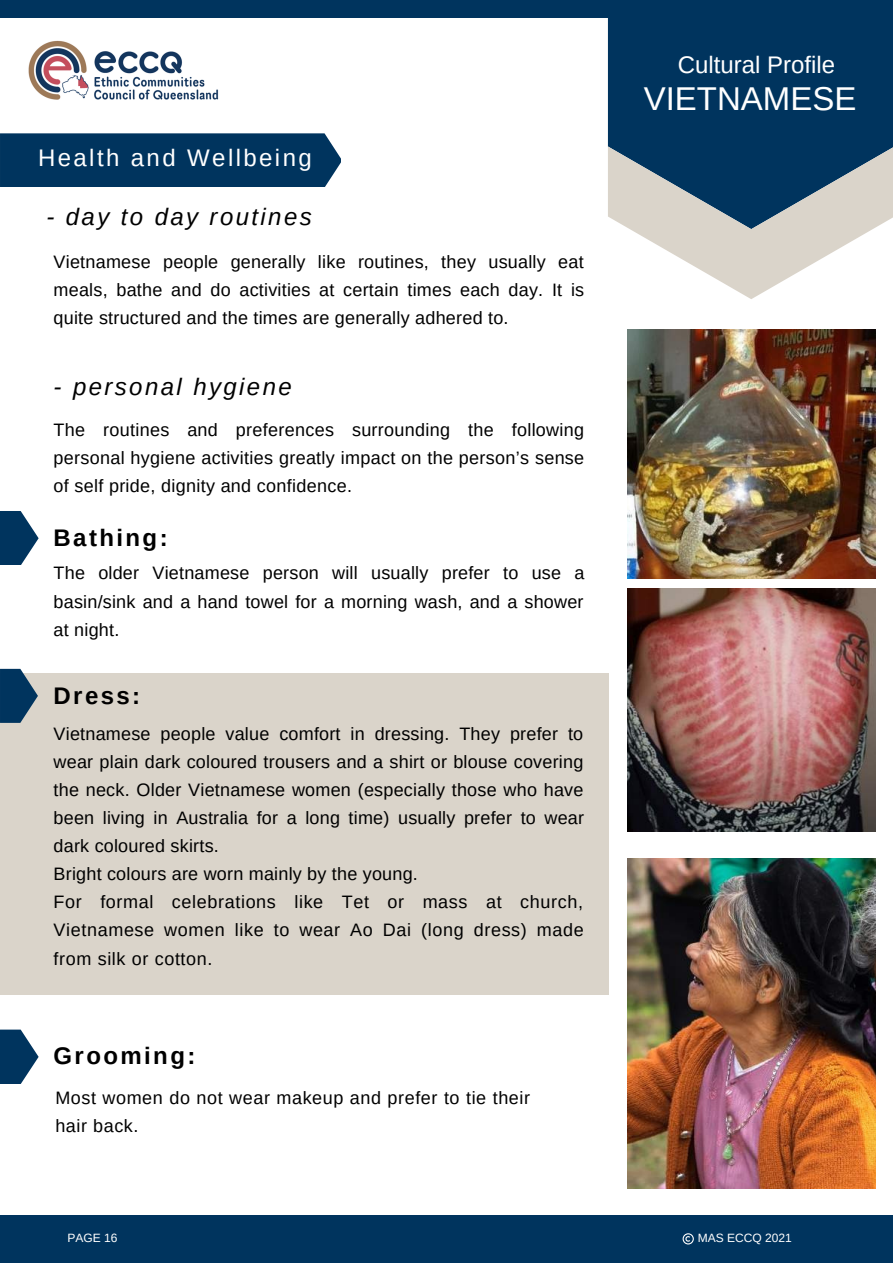
<style>
.page{position:relative;width:893px;height:1264px;background:#fff}
.page>*{position:absolute;margin:0;border:0;box-sizing:border-box;transform-origin:0 0}
.t1{font:33px "Arimo";color:#fff}
.t2{font:italic 24px "Arimo";letter-spacing:.1em;color:#000}
.t3{font:700 24px "Arimo";letter-spacing:.1em;color:#000}
.t4{font:24px "Arimo";letter-spacing:.1em;color:#fff}
.t5{font:24px "Arimo";color:#fff}
.t6{font:18px/28px "Arimo";letter-spacing:.01em;color:#000;text-align:justify}
.t7{font:18px/28px "Arimo";letter-spacing:.03em;color:#000}
.t8{font:12px "Arimo";color:#fff}
</style>
<div class="page">
<div style="left:0;top:1214px;width:892px;height:48px;background:#00345e"></div>
<div style="left:608px;top:18px;width:284px;height:128px;background:#00345e"></div>
<svg style="left:608px;top:146px;width:284px;height:153px"></svg>
<svg style="left:0;top:511px;width:38px;height:53px"></svg>
<svg style="left:0;top:1029px;width:38px;height:54px"></svg>
<div style="left:0;top:673px;width:608px;height:321px;background:#dad4ca"></div>
<svg style="left:0;top:669px;width:38px;height:54px"></svg>
<div style="left:0;top:133px;width:341px;height:54px;background:#00345e"></div>
<div style="left:0;top:0;width:892px;height:18px;background:#00345e"></div>
<svg style="left:682px;top:1233px;width:11px;height:11px"></svg>
<img style="left:627px;top:330px;width:248px;height:248px">
<img style="left:627px;top:588px;width:248px;height:243px">
<img style="left:627px;top:858px;width:248px;height:329px">
<img style="left:28px;top:40px;width:191px;height:60px">
<h2 class="t4" style="left:38px;top:144px;width:275px">Health and Wellbeing</h2>
<h2 class="t2" style="left:46px;top:203px;width:267px">- day to day routines</h2>
<p class="t6" style="left:54px;top:248px;width:532px">Vietnamese people generally like routines, they usually eat meals, bathe and do activities at certain times each day. It is quite structured and the times are generally adhered to.</p>
<h2 class="t2" style="left:54px;top:374px;width:240px">- personal hygiene</h2>
<p class="t6" style="left:54px;top:415px;width:532px">The routines and preferences surrounding the following personal hygiene activities greatly impact on the person’s sense of self pride, dignity and confidence.</p>
<h2 class="t3" style="left:54px;top:524px;width:116px">Bathing:</h2>
<p class="t6" style="left:54px;top:559px;width:532px">The older Vietnamese person will usually prefer to use a basin/sink and a hand towel for a morning wash, and a shower at night.</p>
<h2 class="t3" style="left:54px;top:682px;width:88px">Dress:</h2>
<p class="t6" style="left:54px;top:719px;width:532px;text-align:left">Vietnamese people value comfort in dressing. They prefer to wear plain dark coloured trousers and a shirt or blouse covering the neck. Older Vietnamese women (especially those who have been living in Australia for a long time) usually prefer to wear dark coloured skirts.<br>Bright colours are worn mainly by the young.<br>For formal celebrations like Tet or mass at church, Vietnamese women like to wear Ao Dai (long dress) made from silk or cotton.</p>
<h2 class="t3" style="left:54px;top:1041px;width:143px">Grooming:</h2>
<p class="t7" style="left:55px;top:1083px;width:476px">Most women do not wear makeup and prefer to tie their hair back.</p>
<h2 class="t5" style="left:678px;top:51px;width:159px">Cultural Profile</h2>
<h1 class="t1" style="left:643px;top:80px;width:214px">VIETNAMESE</h1>
<p class="t8" style="left:68px;top:1230px;width:51px">PAGE 16</p>
<p class="t8" style="left:697px;top:1230px;width:95px">MAS ECCQ 2021</p>
</div>
